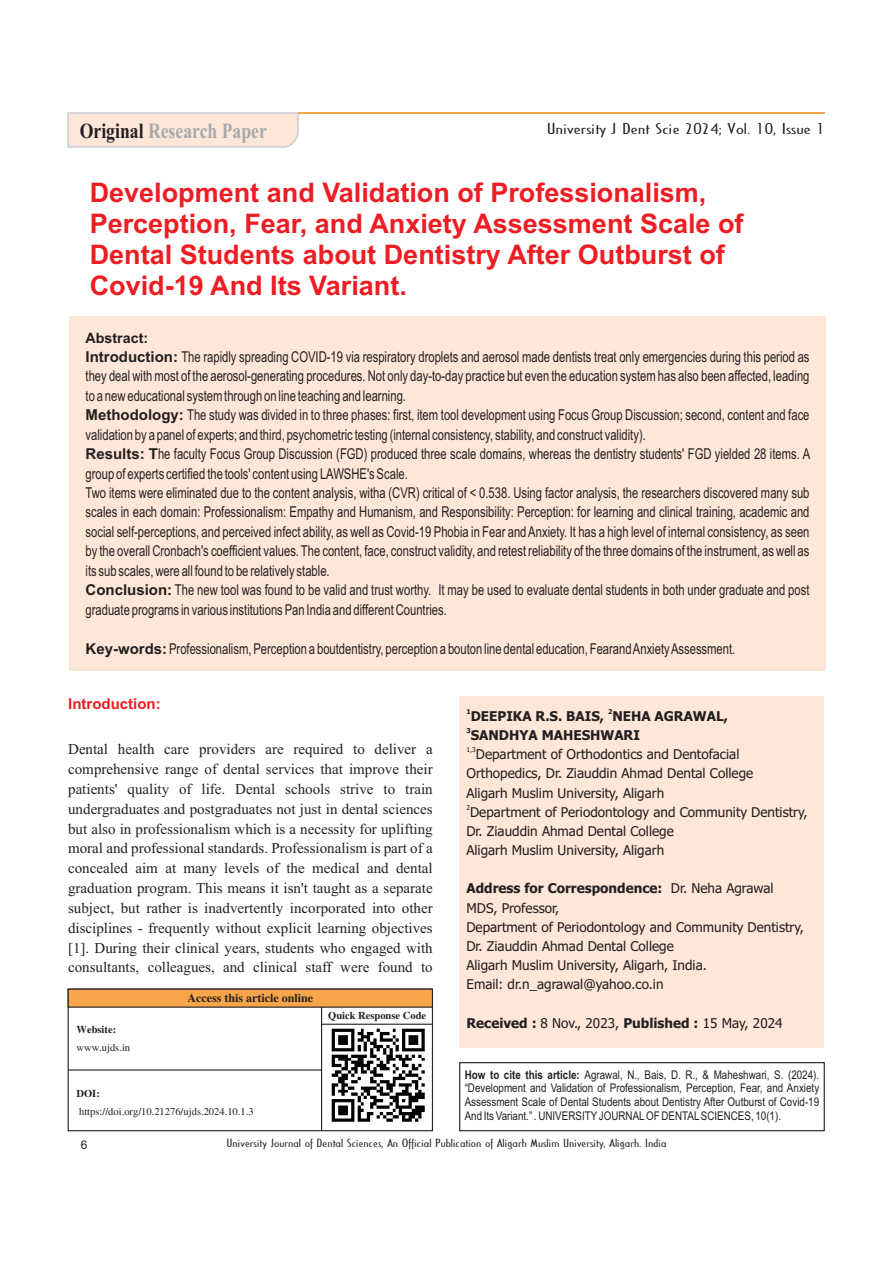
<style>
.page{position:relative;width:893px;height:1263px;background:#fff}
.page>*{position:absolute;margin:0;border:0;box-sizing:border-box;transform-origin:0 0}
.t1{font:700 27px/30.9px "Arial";color:#ee1d23}
.t2{font:700 21.6px "Times New Roman";color:#a8a9ad;scale:.82 1}
.t3{font:15px/19.5px "Arial Th";color:#231f20}
.t4{font:15px/19.8px "Times New Roman";color:#231f20;text-align:justify}
.t5{font:15px "Cassandra";color:#231f20;scale:1.66 1}
.t6{font:700 15px "Arial";color:#ee1d23}
.t7{font:700 14.25px "Arial";color:#231f20}
.t8{font:13.5px/19.2px "Tahoma";color:#231f20}
.t9{font:700 13.5px "Tahoma";color:#231f20}
.t10{font:12px/13.6px "Arial Narrow";color:#231f20;text-align:justify}
.t11{font:700 12px "Times New Roman";color:#231f20}
.t12{font:12px "Arial";color:#231f20}
.t13{font:11.25px "Cassandra";color:#231f20;scale:1.51 1}
.t14{font:10.5px "Times New Roman";color:#231f20}
.t15{font:700 10.5px "Times New Roman";color:#231f20}
.t16{font:6.75px "Tahoma";color:#231f20}
.t17{font:700 6.75px "Tahoma";color:#231f20}
.s1{color:#231f20}
.s2{font-family:"Arial";font-weight:700}
.s3{font-weight:700}
</style>
<div class="page">
<div style="left:70px;top:316px;width:756px;height:355px;background:#fee7d8"></div>
<div style="left:68px;top:988px;width:365px;height:143px;border:1px solid #231f20"></div>
<svg style="left:67px;top:988px;width:366px;height:20px;background:#dc9649"></svg>
<hr style="left:321px;top:1007px;width:1px;height:124px;background:#231f20">
<hr style="left:68px;top:1069px;width:254px;height:1px;background:#231f20">
<hr style="left:322px;top:1024px;width:111px;height:1px;background:#231f20">
<div style="left:459px;top:1062px;width:366px;height:69px;border:1px solid #231f20"></div>
<div style="left:460px;top:696px;width:364px;height:352px;background:#fee7d8"></div>
<svg style="left:67px;top:112px;width:232px;height:36px;background:#f8e4d8"></svg>
<hr style="left:298px;top:112px;width:526px;height:2px;background:#f9a64a">
<img style="left:331px;top:1028px;width:94px;height:94px">
<h2 class="t2" style="left:80px;top:123px;width:230px"><span class="s1">Original</span> Research Paper</h2>
<p class="t5" style="left:547px;top:121px;width:169px">University J Dent Scie 2024; Vol. 10, Issue 1</p>
<h1 class="t1" style="left:90px;top:180px;width:655px">Development and Validation of Professionalism, Perception, Fear, and Anxiety Assessment Scale of Dental Students about Dentistry After Outburst of Covid-19 And Its Variant.</h1>
<p class="t7" style="left:86px;top:332px;width:64px">Abstract:</p>
<p class="t3" style="left:86px;top:348px;width:726px"><span class="s2">Introduction:</span> The rapidly spreading COVID-19 via respiratory droplets and aerosol made dentists treat only emergencies during this period as they deal with most of the aerosol-generating procedures. Not only day-to-day practice but even the education system has also been affected, leading to a new educational system through on line teaching and learning.<br><span class="s2">Methodology:</span> The study was divided in to three phases: first, item tool development using Focus Group Discussion; second, content and face validation by a panel of experts; and third, psychometric testing (internal consistency, stability, and construct validity).<br><span class="s2">Results: T</span>he faculty Focus Group Discussion (FGD) produced three scale domains, whereas the dentistry students' FGD yielded 28 items. A group of experts certified the tools' content using LAWSHE's Scale.<br>Two items were eliminated due to the content analysis, witha (CVR) critical of &lt; 0.538. Using factor analysis, the researchers discovered many sub scales in each domain: Professionalism: Empathy and Humanism, and Responsibility: Perception: for learning and clinical training, academic and social self-perceptions, and perceived infect ability, as well as Covid-19 Phobia in Fear and Anxiety. It has a high level of internal consistency, as seen by the overall Cronbach's coefficient values. The content, face, construct validity, and retest reliability of the three domains of the instrument, as well as its sub scales, were all found to be relatively stable.<br><span class="s2">Conclusion:</span> The new tool was found to be valid and trust worthy. It may be used to evaluate dental students in both under graduate and post graduate programs in various institutions Pan India and different Countries.</p>
<p class="t3" style="left:86px;top:640px;width:651px"><span class="s2">Key-words:</span>Professionalism, Perception a boutdentistry, perception a bouton line dental education, Fearand Anxiety Assessment.</p>
<p class="t6" style="left:68px;top:698px;width:94px">Introduction:</p>
<p class="t4" style="left:68px;top:741px;width:366px">Dental health care providers are required to deliver a comprehensive range of dental services that improve their patients' quality of life. Dental schools strive to train undergraduates and postgraduates not just in dental sciences but also in professionalism which is a necessity for uplifting moral and professional standards. Professionalism is part of a concealed aim at many levels of the medical and dental graduation program. This means it isn't taught as a separate subject, but rather is inadvertently incorporated into other disciplines - frequently without explicit learning objectives [1]. During their clinical years, students who engaged with consultants, colleagues, and clinical staff were found to</p>
<p class="t11" style="left:188px;top:994px;width:127px">Access this article online</p>
<p class="t15" style="left:77px;top:1026px;width:41px">Website:</p>
<p class="t14" style="left:77px;top:1044px;width:55px">www.ujds.in</p>
<p class="t15" style="left:77px;top:1089px;width:25px">DOI:</p>
<p class="t14" style="left:79px;top:1107px;width:176px">https://doi.org/10.21276/ujds.2024.10.1.3</p>
<p class="t15" style="left:328px;top:1012px;width:100px">Quick Response Code</p>
<p class="t17" style="left:466px;top:709px;width:6px">1</p>
<p class="t17" style="left:608px;top:709px;width:6px">2</p>
<p class="t9" style="left:471px;top:710px;width:259px">DEEPIKA R.S. BAIS, NEHA AGRAWAL,</p>
<p class="t17" style="left:466px;top:728px;width:6px">3</p>
<p class="t9" style="left:471px;top:730px;width:171px">SANDHYA MAHESHWARI</p>
<p class="t16" style="left:466px;top:747px;width:11px">1,3</p>
<p class="t8" style="left:466px;top:746px;width:288px;text-indent:9px">Department of Orthodontics and Dentofacial<br>Orthopedics, Dr. Ziauddin Ahmad Dental College<br>Aligarh Muslim University, Aligarh</p>
<p class="t16" style="left:466px;top:805px;width:5px">2</p>
<p class="t8" style="left:466px;top:803px;width:343px">Department of Periodontology and Community Dentistry,<br>Dr. Ziauddin Ahmad Dental College<br>Aligarh Muslim University, Aligarh</p>
<p class="t8" style="left:671px;top:880px;width:104px">Dr. Neha Agrawal</p>
<p class="t8" style="left:466px;top:899px;width:339px">MDS, Professor,<br>Department of Periodontology and Community Dentistry, Dr. Ziauddin Ahmad Dental College<br>Aligarh Muslim University, Aligarh, India.<br>Email: dr.n_agrawal@yahoo.co.in</p>
<p class="t9" style="left:466px;top:883px;width:197px">Address for Correspondence:</p>
<p class="t8" style="left:466px;top:1014px;width:317px"><span class="s3">Received :</span> 8 Nov., 2023, <span class="s3">Published :</span> 15 May, 2024</p>
<p class="t10" style="left:465px;top:1069px;width:356px"><span class="s3">How to cite this article:</span> Agrawal, N., Bais, D. R., &amp; Maheshwari, S. (2024). “Development and Validation of Professionalism, Perception, Fear, and Anxiety Assessment Scale of Dental Students about Dentistry After Outburst of Covid-19<br>And Its Variant.” . UNIVERSITYJOURNALOF DENTALSCIENCES, 10(1).</p>
<p class="t12" style="left:81px;top:1140px;width:8px">6</p>
<p class="t13" style="left:227px;top:1138px;width:293px">University Journal of Dental Sciences, An Official Publication of Aligarh Muslim University, Aligarh. India</p>
</div>
